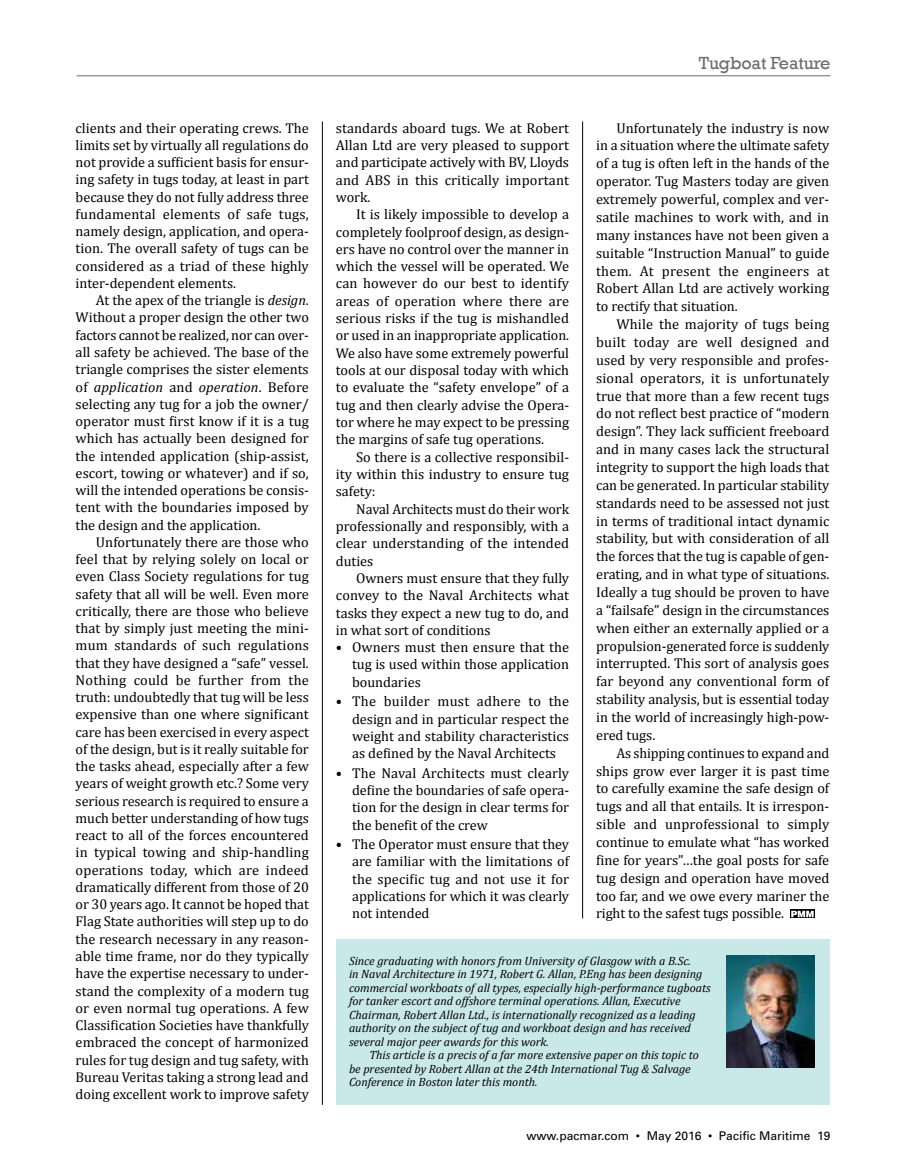
<style>
.page{position:relative;width:905px;height:1175px;background:#fff}
.page>*{position:absolute;margin:0;border:0;box-sizing:border-box;transform-origin:0 0}
.t1{font:18px "Rockwell";letter-spacing:-.01em;color:#6d6e71}
.t2{font:14.25px/17.2px "Cambria";color:#000;text-align:justify}
.t3{font:italic 12px/13.5px "Cambria";color:#000}
.t4{font:12px "Univers";color:#000}
.s1{font-style:italic}
</style>
<div class="page">
<hr style="left:77px;top:75px;width:753px;height:1px;background:#6d6e71">
<div style="left:336px;top:939px;width:493px;height:165px;background:#c9e9e8"></div>
<svg style="left:790px;top:909px;width:24px;height:9px"></svg>
<svg style="left:791px;top:910px;width:22px;height:7px"></svg>
<img style="left:726px;top:955px;width:88px;height:112px">
<hr style="left:322px;top:122px;width:1px;height:982px;background:#000">
<hr style="left:582px;top:122px;width:1px;height:796px;background:#000">
<p class="t2" style="left:76px;top:119px;width:235px">clients and their operating crews. The limits set by virtually all regulations do not provide a sufficient basis for ensur&shy;ing safety in tugs today, at least in part because they do not fully address three fundamental elements of safe tugs, namely design, application, and opera&shy;tion. The overall safety of tugs can be considered as a triad of these highly inter-dependent elements.</p>
<p class="t2" style="left:76px;top:292px;width:235px;text-indent:20px">At the apex of the triangle is <span class="s1">design</span>.<br>Without a proper design the other two factors cannot be realized, nor can over&shy;all safety be achieved. The base of the triangle comprises the sister elements of <span class="s1">application</span> and <span class="s1">operation</span>. Before selecting any tug for a job the owner/ operator must first know if it is a tug which has actually been designed for the intended application (ship-assist, escort, towing or whatever) and if so, will the intended operations be consis&shy;tent with the boundaries imposed by the design and the application.</p>
<p class="t2" style="left:76px;top:533px;width:235px;text-indent:20px">Unfortunately there are those who feel that by relying solely on local or even Class Society regulations for tug safety that all will be well. Even more critically, there are those who believe that by simply just meeting the mini&shy;mum standards of such regulations that they have designed a “safe” vessel.<br>Nothing could be further from the truth: undoubtedly that tug will be less expensive than one where significant care has been exercised in every aspect of the design, but is it really suitable for the tasks ahead, especially after a few years of weight growth etc.? Some very serious research is required to ensure a much better understanding of how tugs react to all of the forces encountered in typical towing and ship-handling operations today, which are indeed dramatically different from those of 20 or 30 years ago. It cannot be hoped that Flag State authorities will step up to do the research necessary in any reason&shy;able time frame, nor do they typically have the expertise necessary to under&shy;stand the complexity of a modern tug or even normal tug operations. A few Classification Societies have thankfully embraced the concept of harmonized rules for tug design and tug safety, with Bureau Veritas taking a strong lead and doing excellent work to improve safety</p>
<p class="t1" style="left:698px;top:52px;width:133px">Tugboat Feature</p>
<p class="t2" style="left:596px;top:119px;width:235px;line-height:17.9px;text-indent:20px">Unfortunately the industry is now in a situation where the ultimate safety of a tug is often left in the hands of the operator. Tug Masters today are given extremely powerful, complex and ver&shy;satile machines to work with, and in many instances have not been given a suitable “Instruction Manual” to guide them. At present the engineers at Robert Allan Ltd are actively working to rectify that situation.</p>
<p class="t2" style="left:596px;top:315px;width:235px;line-height:17.9px;text-indent:20px">While the majority of tugs being built today are well designed and used by very responsible and profes&shy;sional operators, it is unfortunately true that more than a few recent tugs do not reflect best practice of “modern design”. They lack sufficient freeboard and in many cases lack the structural integrity to support the high loads that can be generated. In particular stability standards need to be assessed not just in terms of traditional intact dynamic stability, but with consideration of all the forces that the tug is capable of gen&shy;erating, and in what type of situations.<br>Ideally a tug should be proven to have a “failsafe” design in the circumstances when either an externally applied or a propulsion-generated force is suddenly interrupted. This sort of analysis goes far beyond any conventional form of stability analysis, but is essential today in the world of increasingly high-pow&shy;ered tugs.</p>
<p class="t2" style="left:596px;top:744px;width:235px;line-height:17.9px;text-indent:20px">As shipping continues to expand and ships grow ever larger it is past time to carefully examine the safe design of tugs and all that entails. It is irrespon&shy;sible and unprofessional to simply continue to emulate what “has worked fine for years”…the goal posts for safe tug design and operation have moved too far, and we owe every mariner the right to the safest tugs possible.</p>
<p class="t3" style="left:349px;top:953px;width:363px">Since graduating with honors from University of Glasgow with a B.Sc.<br>in Naval Architecture in 1971, Robert G. Allan, P.Eng has been designing commercial workboats of all types, especially high-performance tugboats for tanker escort and offshore terminal operations. Allan, Executive Chairman, Robert Allan Ltd., is internationally recognized as a leading authority on the subject of tug and workboat design and has received several major peer awards for this work.</p>
<p class="t3" style="left:349px;top:1048px;width:351px;text-indent:20px">This article is a precis of a far more extensive paper on this topic to be presented by Robert Allan at the 24th International Tug &amp; Salvage<br>Conference in Boston later this month.</p>
<p class="t2" style="left:336px;top:119px;width:235px">standards aboard tugs. We at Robert Allan Ltd are very pleased to support and participate actively with BV, Lloyds and ABS in this critically important work.</p>
<p class="t2" style="left:336px;top:206px;width:235px;text-indent:20px">It is likely impossible to develop a completely foolproof design, as design&shy;ers have no control over the manner in which the vessel will be operated. We can however do our best to identify areas of operation where there are serious risks if the tug is mishandled or used in an inappropriate application.<br>We also have some extremely powerful tools at our disposal today with which to evaluate the “safety envelope” of a tug and then clearly advise the Opera&shy;tor where he may expect to be pressing the margins of safe tug operations.</p>
<p class="t2" style="left:336px;top:448px;width:235px;text-indent:20px">So there is a collective responsibil&shy;ity within this industry to ensure tug safety:</p>
<p class="t2" style="left:336px;top:500px;width:235px;text-indent:20px">Naval Architects must do their work professionally and responsibly, with a clear understanding of the intended duties</p>
<p class="t2" style="left:336px;top:569px;width:235px;text-indent:20px">Owners must ensure that they fully convey to the Naval Architects what tasks they expect a new tug to do, and in what sort of conditions</p>
<p class="t2" style="left:352px;top:638px;width:218px;text-indent:-16px">• Owners must then ensure that the tug is used within those application boundaries</p>
<p class="t2" style="left:352px;top:692px;width:218px;text-indent:-16px">• The builder must adhere to the design and in particular respect the weight and stability characteristics as defined by the Naval Architects</p>
<p class="t2" style="left:352px;top:764px;width:218px;text-indent:-16px">• The Naval Architects must clearly define the boundaries of safe opera&shy;tion for the design in clear terms for the benefit of the crew</p>
<p class="t2" style="left:352px;top:835px;width:218px;text-indent:-16px">• The Operator must ensure that they are familiar with the limitations of the specific tug and not use it for applications for which it was clearly not intended</p>
<p class="t4" style="left:526px;top:1128px;width:305px">www.pacmar.com • May 2016 • Pacific Maritime 19</p>
</div>
